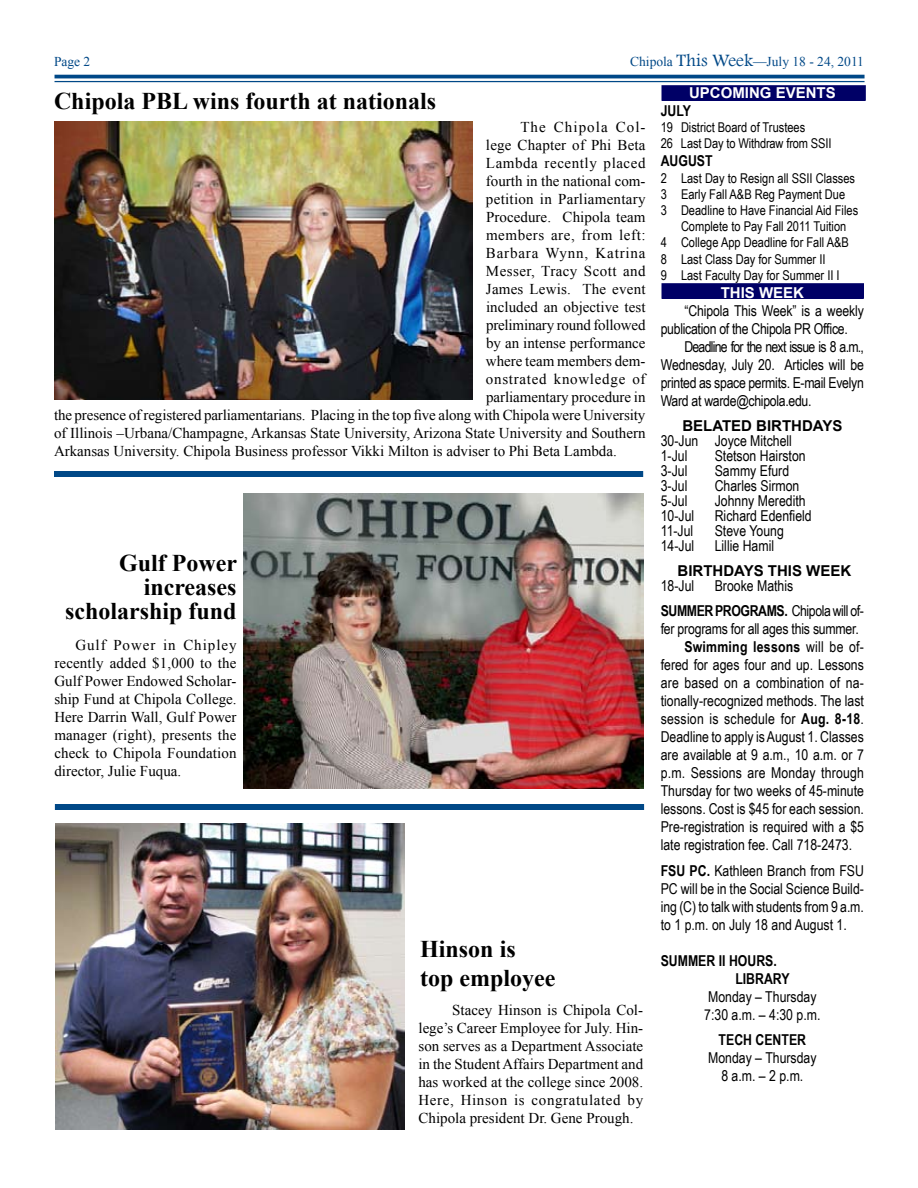
<style>
.page{position:relative;width:918px;height:1188px;background:#fff}
.page>*{position:absolute;margin:0;border:0;box-sizing:border-box;transform-origin:0 0}
.t1{font:700 24px/24px "Times New Roman";color:#000;text-align:right}
.t2{font:15px/18px "Arial Narrow";color:#000}
.t3{font:15px/18px "Times New Roman";color:#000;text-align:justify}
.t4{font:700 15px/18px "Arial Narrow";color:#000}
.t5{font:15px/18px "Arial Narrow";letter-spacing:-.02em;color:#000}
.t6{font:15px "Times New Roman";letter-spacing:.035em;color:#000}
.t7{font:700 15px "Arial";color:#000}
.t8{font:15px "Times New Roman";letter-spacing:.02em;color:#000}
.t9{font:700 15px "Arial";color:#fff}
.t10{font:15px "Times New Roman";letter-spacing:.03em;color:#000}
.t11{font:15px "Times New Roman";letter-spacing:.05em;color:#000}
.t12{font:15px "Times New Roman";letter-spacing:.055em;color:#000}
.t13{font:15px "Times New Roman";letter-spacing:.07em;color:#000}
.t14{font:13.5px/16.2px "Arial Narrow";color:#000}
.t15{font:13.5px "Times New Roman";color:#004887}
.s1{font-family:"Footlight MT Light";font-size:18px}
.s2{font-weight:700}
.s3{font-weight:400}
</style>
<div class="page">
<hr style="left:55px;top:75px;width:810px;height:3px;background:#004887">
<hr style="left:55px;top:81px;width:810px;height:1px;background:#004887">
<img style="left:54px;top:122px;width:418px;height:278px">
<img style="left:56px;top:824px;width:349px;height:305px">
<div style="left:54px;top:471px;width:589px;height:6px;background:#004887"></div>
<div style="left:662px;top:86px;width:203px;height:14px;background:#006"></div>
<div style="left:662px;top:85px;width:204px;height:16px;border:2px solid #006"></div>
<div style="left:662px;top:284px;width:201px;height:14px;background:#006"></div>
<div style="left:662px;top:283px;width:202px;height:16px;border:2px solid #006"></div>
<div style="left:55px;top:804px;width:589px;height:6px;background:#004887"></div>
<img style="left:243px;top:494px;width:400px;height:295px">
<p class="t15" style="left:54px;top:53px;width:28px">Page</p>
<p class="t15" style="left:630px;top:53px;width:235px">Chipola <span class="s1">This Week</span>—July 18 - 24, 2011</p>
<h1 class="t1" style="left:54px;top:88px;width:384px">Chipola PBL wins fourth at nationals</h1>
<p class="t13" style="left:520px;top:117px;width:127px">The Chipola Col-</p>
<p class="t3" style="left:486px;top:136px;width:161px">lege Chapter of Phi Beta</p>
<p class="t6" style="left:486px;top:153px;width:161px">Lambda recently placed</p>
<p class="t3" style="left:486px;top:172px;width:161px">fourth in the national com-</p>
<p class="t8" style="left:486px;top:189px;width:161px">petition in Parliamentary</p>
<p class="t3" style="left:486px;top:208px;width:161px">Procedure. Chipola team</p>
<p class="t6" style="left:486px;top:225px;width:161px">members are, from left:</p>
<p class="t12" style="left:486px;top:243px;width:161px">Barbara Wynn, Katrina</p>
<p class="t10" style="left:486px;top:261px;width:161px">Messer, Tracy Scott and</p>
<p class="t3" style="left:486px;top:280px;width:161px">James Lewis. The event</p>
<p class="t3" style="left:486px;top:298px;width:161px">included an objective test</p>
<p class="t3" style="left:486px;top:316px;width:161px">preliminary round followed</p>
<p class="t3" style="left:486px;top:334px;width:161px">by an intense performance</p>
<p class="t3" style="left:486px;top:352px;width:161px">where team members dem-</p>
<p class="t11" style="left:486px;top:369px;width:161px">onstrated knowledge of</p>
<p class="t3" style="left:486px;top:388px;width:161px">parliamentary procedure in</p>
<p class="t3" style="left:54px;top:406px;width:593px">the presence of registered parliamentarians. Placing in the top five along with Chipola were University</p>
<p class="t3" style="left:54px;top:424px;width:593px">of Illinois –Urbana/Champagne, Arkansas State University, Arizona State University and Southern</p>
<p class="t3" style="left:54px;top:442px;width:564px">Arkansas University. Chipola Business professor Vikki Milton is adviser to Phi Beta Lambda.</p>
<h1 class="t1" style="left:65px;top:550px;width:173px">Gulf Power increases scholarship fund</h1>
<p class="t3" style="left:54px;top:635px;width:184px;text-indent:21px">Gulf Power in Chipley recently added $1,000 to the Gulf Power Endowed Scholar&shy;ship Fund at Chipola College.<br>Here Darrin Wall, Gulf Power manager (right), presents the check to Chipola Foundation director, Julie Fuqua.</p>
<h1 class="t1" style="left:420px;top:934px;width:137px;line-height:28.8px;text-align:left">Hinson is<br>top employee</h1>
<p class="t3" style="left:418px;top:1001px;width:226px;text-indent:34px">Stacey Hinson is Chipola Col&shy;lege’s Career Employee for July. Hin&shy;son serves as a Department Associate in the Student Affairs Department and has worked at the college since 2008.<br>Here, Hinson is congratulated by Chipola president Dr. Gene Prough.</p>
<p class="t9" style="left:689px;top:83px;width:148px">UPCOMING EVENTS</p>
<p class="t4" style="left:661px;top:101px;width:32px">JuLY</p>
<p class="t14" style="left:661px;top:119px;width:157px">19 District Board of Trustees<br>26 Last Day to Withdraw from SSII</p>
<p class="t4" style="left:661px;top:151px;width:53px">AUGUST</p>
<p class="t14" style="left:661px;top:169px;width:137px">2 Last Day to Resign all SSII</p>
<p class="t14" style="left:816px;top:169px;width:41px">Classes</p>
<p class="t14" style="left:661px;top:185px;width:186px">3 Early Fall A&amp;B Reg Payment Due</p>
<p class="t14" style="left:661px;top:202px;width:199px">3 Deadline to Have Financial Aid Files</p>
<p class="t14" style="left:681px;top:218px;width:167px">Complete to Pay Fall 2011 Tuition</p>
<p class="t14" style="left:661px;top:234px;width:190px">4 College App Deadline for Fall A&amp;B</p>
<p class="t14" style="left:661px;top:250px;width:162px">8 Last Class Day for Summer II</p>
<p class="t14" style="left:661px;top:266px;width:178px">9 Last Faculty Day for Summer II I</p>
<p class="t9" style="left:721px;top:283px;width:85px">THIS WEEK</p>
<p class="t5" style="left:661px;top:301px;width:205px;text-indent:24px">“Chipola This Week” is a weekly publication of the Chipola PR Office.</p>
<p class="t2" style="left:661px;top:337px;width:205px;text-align:justify;text-indent:24px">Deadline for the next issue is 8 a.m., Wednesday, July 20. Articles will be printed as space permits. E-mail Evelyn Ward at warde@chipola.edu.</p>
<p class="t7" style="left:682px;top:416px;width:162px">BELATED BIRTHDAYS</p>
<p class="t2" style="left:661px;top:433px;width:146px;line-height:15px">30-Jun Joyce Mitchell<br>1-Jul Stetson Hairston<br>3-Jul Sammy Efurd<br>3-Jul</p>
<p class="t2" style="left:715px;top:476px;width:86px">Charles Sirmon</p>
<p class="t2" style="left:661px;top:491px;width:28px">5-Jul</p>
<p class="t2" style="left:715px;top:491px;width:92px">Johnny Meredith</p>
<p class="t2" style="left:661px;top:506px;width:35px">10-Jul</p>
<p class="t2" style="left:661px;top:508px;width:153px;line-height:15px;text-indent:54px">Richard Edenfield<br>11-Jul Steve Young<br>14-Jul Lillie Hamil</p>
<p class="t7" style="left:678px;top:561px;width:175px">BIRTHDAYS THIS WEEK</p>
<p class="t2" style="left:661px;top:576px;width:35px">18-Jul</p>
<p class="t2" style="left:661px;top:573px;width:205px;line-height:25.2px;text-indent:54px">Brooke Mathis<br><span class="s2">SU MMERPROGRAMS.</span> Chipola will of-</p>
<p class="t2" style="left:661px;top:619px;width:200px">fer programs for all ages this summer.</p>
<p class="t4" style="left:684px;top:637px;width:181px">Swimming lessons <span class="s3">will be of-</span></p>
<p class="t2" style="left:661px;top:655px;width:205px">fered for ages four and up. Lessons</p>
<p class="t2" style="left:661px;top:673px;width:205px">are based on a combination of na-</p>
<p class="t2" style="left:661px;top:691px;width:205px">tionally-recognized methods. The last</p>
<p class="t2" style="left:661px;top:709px;width:205px">session is schedule for <span class="s2">Aug. 8-18</span>.</p>
<p class="t2" style="left:661px;top:727px;width:205px">Deadline to apply is August 1. Classes</p>
<p class="t2" style="left:661px;top:745px;width:205px">are available at 9 a.m., 10 a.m. or 7</p>
<p class="t2" style="left:661px;top:763px;width:205px">p.m. Sessions are Monday through</p>
<p class="t2" style="left:661px;top:781px;width:205px">Thursday for two weeks of 45-minute</p>
<p class="t2" style="left:661px;top:799px;width:205px">lessons. Cost is $45 for each session.</p>
<p class="t2" style="left:661px;top:817px;width:205px">Pre-registration is required with a $5</p>
<p class="t2" style="left:661px;top:835px;width:193px">late registration fee. Call 718-2473.</p>
<p class="t2" style="left:661px;top:861px;width:205px;text-align:justify"><span class="s2">FSU PC.</span> Kathleen Branch from FSU PC will be in the Social Science Build&shy;ing (C) to talk with students from 9 a.m. to 1 p.m. on July 18 and August 1.</p>
<p class="t4" style="left:735px;top:951px;width:56px;text-indent:-75px">SUMMER II HOURS.<br>Library</p>
<p class="t2" style="left:704px;top:987px;width:118px">Monday – Thursday<br>7:30 a.m. – 4:30 p.m.</p>
<p class="t4" style="left:719px;top:1030px;width:88px">Tech Center</p>
<p class="t2" style="left:708px;top:1048px;width:110px;text-align:center">Monday – Thursday<br>8 a.m. – 2 p.m.</p>
</div>
